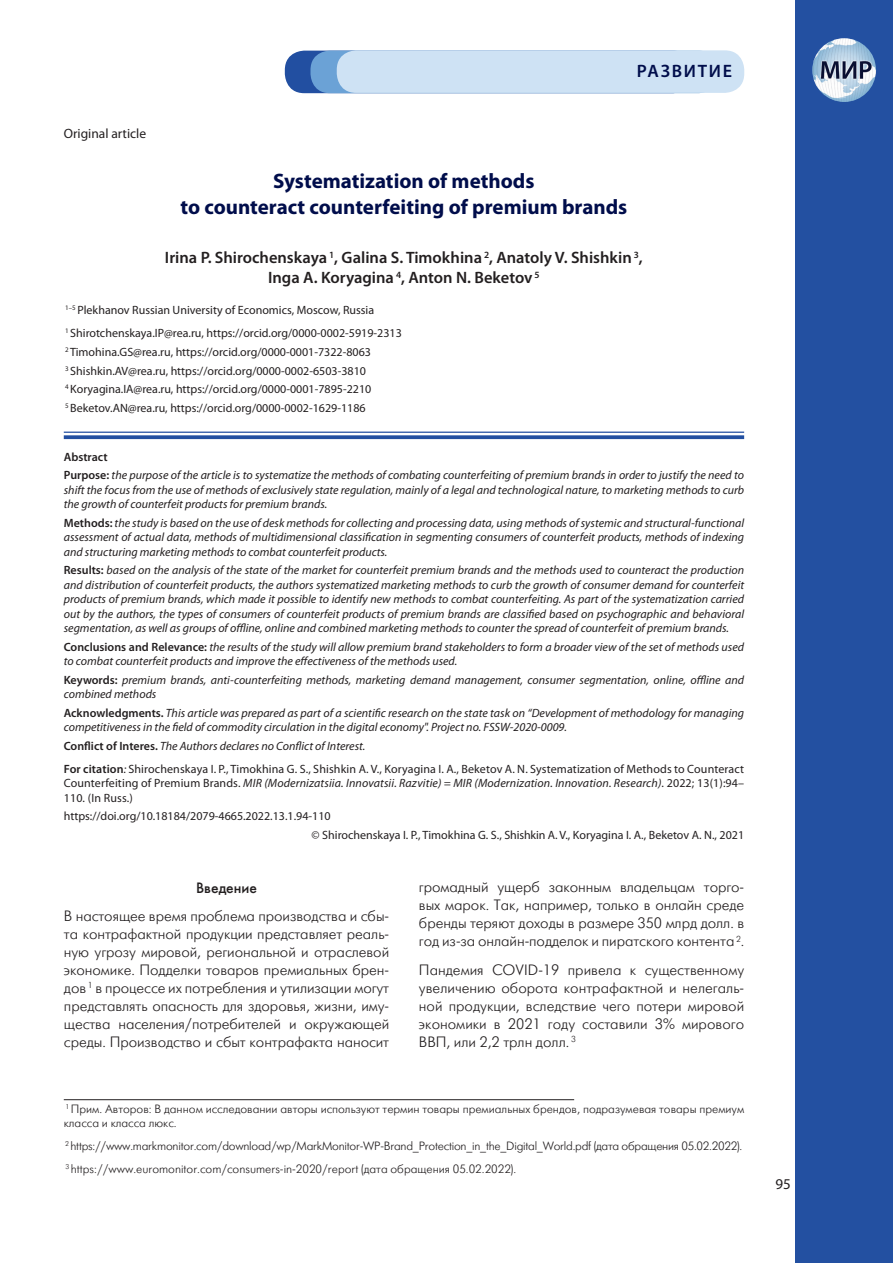
<style>
.page{position:relative;width:893px;height:1263px;background:#fff}
.page>*{position:absolute;margin:0;border:0;box-sizing:border-box;transform-origin:0 0}
.t1{font:700 21px/25.2px "Myriad Pro";color:#000d4b;text-align:center}
.t2{font:600 18px "Myriad Pro";color:#000d4b}
.t3{font:600 16.5px/19.8px "Myriad Pro";color:#231f20;text-align:center}
.t4{font:15px/18px "Futuris Light C";letter-spacing:-.005em;color:#231f20;text-align:justify}
.t5{font:15px "Futuris C";color:#231f20}
.t6{font:15px "Myriad Pro";color:#231f20}
.t7{font:13.5px "Myriad Pro";color:#231f20}
.t8{font:italic 12px/14.4px "Myriad Pro";color:#231f20}
.t9{font:12px/18.6px "Myriad Pro";color:#231f20}
.t10{font:12px/23px "Futuris Light C";letter-spacing:-.02em;color:#231f20}
.t11{font:12px/14.4px "Futuris Light C";color:#231f20}
.s1{font-weight:600;font-style:normal}
.s2{font-weight:600}
.s3{font-style:italic}
.s4{font-style:normal}
</style>
<div class="page">
<div style="left:285px;top:51px;width:407px;height:42px;background:#224fa1;border-radius:19px"></div>
<div style="left:310px;top:51px;width:408px;height:42px;background:#6ba2d6;border-radius:19px"></div>
<div style="left:337px;top:50px;width:407px;height:43px;background:#cee2f4;border-radius:19px"></div>
<div style="left:795px;top:0;width:98px;height:1263px;background:#2350a1"></div>
<img style="left:812px;top:38px;width:64px;height:64px;border-radius:32px">
<hr style="left:64px;top:432px;width:680px;height:1px;background:#224fa1">
<svg style="left:64px;top:435px;width:680px;height:4px;background:#345da8"></svg>
<hr style="left:64px;top:1099px;width:510px;height:1px;background:#231f20">
<p class="t7" style="left:64px;top:125px;width:84px">Original article</p>
<h2 class="t2" style="left:637px;top:59px;width:48px">развити</h2>
<h2 class="t2" style="left:723px;top:59px;width:11px">е</h2>
<h1 class="t1" style="left:181px;top:168px;width:448px">Systematization of methods<br>to counteract counterfeiting of premium brands</h1>
<h3 class="t3" style="left:165px;top:247px;width:479px">Irina P. Shirochenskaya <sup>1</sup>, Galina S. Timokhina <sup>2</sup>, Anatoly V. Shishkin <sup>3</sup>,<br>Inga A. Koryagina <sup>4</sup>, Anton N. Beketov <sup>5</sup></h3>
<p class="t9" style="left:65px;top:299px;width:338px;line-height:23px"><sup>1–5</sup> Plekhanov Russian University of Economics, Moscow, Russia<br><sup>1</sup> Shirotchenskaya.IP@rea.ru, https://orcid.org/0000-0002-5919-2313</p>
<p class="t9" style="left:65px;top:342px;width:308px"><sup>2</sup> Timohina.GS@rea.ru, https://orcid.org/0000-0001-7322-8063<br><sup>3</sup> Shishkin.AV@rea.ru, https://orcid.org/0000-0002-6503-3810<br><sup>4</sup> Koryagina.IA@rea.ru, https://orcid.org/0000-0001-7895-2210<br><sup>5</sup> Beketov.AN@rea.ru, https://orcid.org/0000-0002-1629-1186</p>
<p class="t8" style="left:64px;top:447px;width:682px;line-height:18.6px"><span class="s1">Abstract<br>Purpose:</span> the purpose of the article is to systematize the methods of combating counterfeiting of premium brands in order to justify the need to</p>
<p class="t8" style="left:64px;top:482px;width:682px">shift the focus from the use of methods of exclusively state regulation, mainly of a legal and technological nature, to marketing methods to curb the growth of counterfeit products for premium brands.</p>
<p class="t8" style="left:64px;top:515px;width:682px;text-align:justify"><span class="s1">Methods:</span> the study is based on the use of desk methods for collecting and processing data, using methods of systemic and structural-functional assessment of actual data, methods of multidimensional classification in segmenting consumers of counterfeit products, methods of indexing and structuring marketing methods to combat counterfeit products.</p>
<p class="t8" style="left:64px;top:563px;width:682px;text-align:justify"><span class="s1">Results:</span> based on the analysis of the state of the market for counterfeit premium brands and the methods used to counteract the production and distribution of counterfeit products, the authors systematized marketing methods to curb the growth of consumer demand for counterfeit products of premium brands, which made it possible to identify new methods to combat counterfeiting. As part of the systematization carried out by the authors, the types of consumers of counterfeit products of premium brands are classified based on psychographic and behavioral segmentation, as well as groups of offline, online and combined marketing methods to counter the spread of counterfeit of premium brands.</p>
<p class="t8" style="left:64px;top:639px;width:682px"><span class="s1">Conclusions and Relevance:</span> the results of the study will allow premium brand stakeholders to form a broader view of the set of methods used to combat counterfeit products and improve the effectiveness of the methods used.</p>
<p class="t8" style="left:64px;top:672px;width:682px"><span class="s1">Keywords:</span> premium brands, anti-counterfeiting methods, marketing demand management, consumer segmentation, online, offline and combined methods</p>
<p class="t8" style="left:64px;top:705px;width:682px"><span class="s1">Acknowledgments.</span> This article was prepared as part of a scientific research on the state task on “Development of methodology for managing competitiveness in the field of commodity circulation in the digital economy". Project no. FSSW-2020-0009.</p>
<p class="t9" style="left:64px;top:734px;width:682px;line-height:23px"><span class="s2">Conflict of Interes.</span> <span class="s3">The Authors declares no Conflict of Interest.<br></span><span class="s2">For citation</span><span class="s3">:</span> Shirochenskaya I. P., Timokhina G. S., Shishkin A. V., Koryagina I. A., Beketov A. N. Systematization of Methods to Counteract</p>
<p class="t8" style="left:64px;top:776px;width:682px"><span class="s4">Counterfeiting of Premium Brands.</span> MIR (Modernizatsiia. Innovatsii. Razvitie) = MIR (Modernization. Innovation. Research)<span class="s4">. 2022; 13(1):94–<br>110. (In Russ.)</span></p>
<p class="t9" style="left:312px;top:807px;width:434px;text-indent:-248px">https://doi.org/10.18184/2079-4665.2022.13.1.94-110<br>© Shirochenskaya I. P., Timokhina G. S., Shishkin A. V., Koryagina I. A., Beketov A. N., 2021</p>
<p class="t5" style="left:196px;top:878px;width:63px">Введение</p>
<p class="t4" style="left:64px;top:907px;width:327px">В настоящее время проблема производства и сбы&shy;та контрафактной продукции представляет реаль&shy;ную угрозу мировой, региональной и отраслевой экономике. Подделки товаров премиальных брен&shy;дов <sup>1</sup> в процессе их потребления и утилизации могут представлять опасность для здоровья, жизни, иму&shy;щества населения/потребителей и окружающей среды. Производство и сбыт контрафакта наносит</p>
<p class="t4" style="left:419px;top:879px;width:327px">громадный ущерб законным владельцам торго&shy;вых марок. Так, например, только в онлайн среде бренды теряют доходы в размере 350 млрд долл. в год из-за онлайн-подделок и пиратского контента <sup>2</sup>.</p>
<p class="t4" style="left:419px;top:961px;width:327px">Пандемия COVID-19 привела к существенному увеличению оборота контрафактной и нелегаль&shy;ной продукции, вследствие чего потери мировой экономики в 2021 году составили 3% мирового ВВП, или 2,2 трлн долл. <sup>3</sup></p>
<p class="t11" style="left:64px;top:1102px;width:682px"><sup>1</sup> Прим. Авторов: В данном исследовании авторы используют термин товары премиальных брендов, подразумевая товары премиум класса и класса люкс.</p>
<p class="t10" style="left:65px;top:1135px;width:679px"><sup>2</sup> https://www.markmonitor.com/download/wp/MarkMonitor-WP-Brand_Protection_in_the_Digital_World.pdf (дата обращения 05.02.2022).<br><sup>3</sup> https://www.euromonitor.com/consumers-in-2020/report (дата обращения 05.02.2022).</p>
<p class="t6" style="left:775px;top:1175px;width:17px">95</p>
</div>
